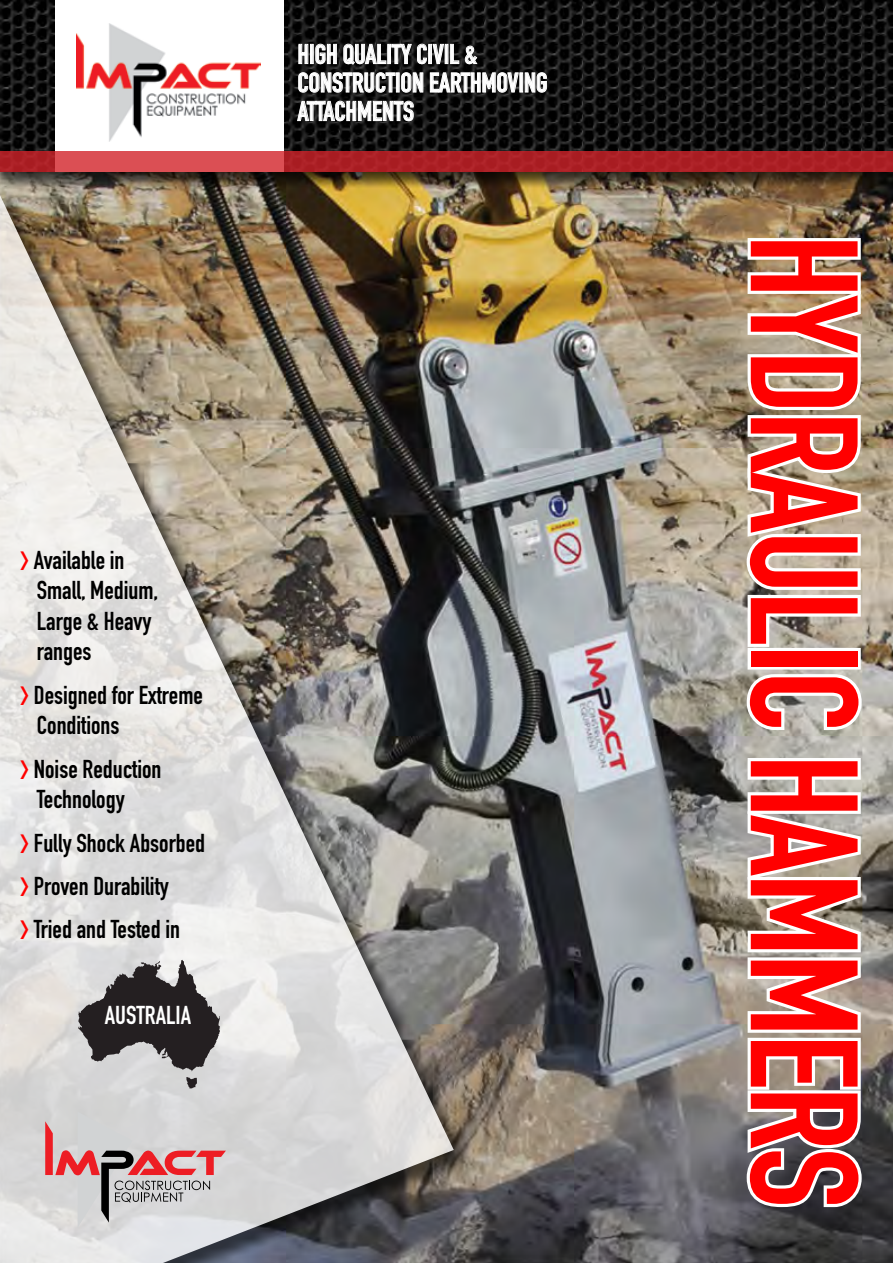
<style>
.page{position:relative;width:893px;height:1263px;background:#fff}
.page>*{position:absolute;margin:0;border:0;box-sizing:border-box;transform-origin:0 0}
.t1{font:150px "DIN Engschrift Std";letter-spacing:-.02em;color:#f00}
.t2{font:27px/28.5px "DIN Engschrift Std";color:#fff}
.t3{font:25.5px/30.6px "DIN Engschrift Std";color:#000}
.t4{font:25.5px "DIN Engschrift Std";color:#fff}
.s1{font-family:"Breuer Text";font-weight:700;color:#f00}
</style>
<div class="page">
<img style="left:471px;top:189px;width:422px;height:1074px">
<div style="left:0;top:0;width:893px;height:189px;background:#000;opacity:.75"></div>
<img style="left:0;top:0;width:893px;height:152px">
<div style="left:55px;top:0;width:229px;height:172px;background:#fff"></div>
<img style="left:77px;top:23px;width:183px;height:118px">
<svg style="left:0;top:152px;width:893px;height:20px;fill:#ad2127"></svg>
<svg style="left:297px;top:41px;width:250px;height:81px"></svg>
<div style="left:0;top:188px;width:471px;height:1075px;background:#000;opacity:.75"></div>
<img style="left:0;top:185px;width:454px;height:1078px">
<svg style="left:78px;top:959px;width:142px;height:112px"></svg>
<svg style="left:186px;top:1077px;width:11px;height:11px"></svg>
<svg style="left:45px;top:1111px;width:181px;height:117px"></svg>
<svg style="left:743px;top:235px;width:121px;height:415px"></svg>
<div style="left:748px;top:648px;width:113px;height:21px;border:6px solid #fff"></div>
<svg style="left:743px;top:671px;width:122px;height:62px"></svg>
<svg style="left:743px;top:755px;width:122px;height:455px"></svg>
<p class="t2" style="left:298px;top:40px;width:251px">HIGH QUALITY CIVIL &amp;<br>CONSTRUCTION EARTHMOVING<br>ATTACHMENTS</p>
<p class="t3" style="left:37px;top:545px;width:123px;text-indent:-17px"><span class="s1">&gt;</span> Available in<br>Small, Medium,<br>Large &amp; Heavy ranges</p>
<p class="t3" style="left:37px;top:680px;width:168px;text-indent:-17px"><span class="s1">&gt;</span> Designed for Extreme<br>Conditions</p>
<p class="t3" style="left:37px;top:754px;width:126px;text-indent:-17px"><span class="s1">&gt;</span> Noise Reduction<br>Technology</p>
<p class="t3" style="left:20px;top:821px;width:187px;line-height:43.3px"><span class="s1">&gt;</span> Fully Shock Absorbed <span class="s1">&gt;</span> Proven Durability<br><span class="s1">&gt;</span> Tried and Tested in</p>
<p class="t4" style="left:105px;top:1000px;width:88px">AUSTRALIA</p>
<h1 class="t1" style="left:891px;top:234px;width:975px;rotate:90deg">HYDRAULIC HAMMERS</h1>
</div>
